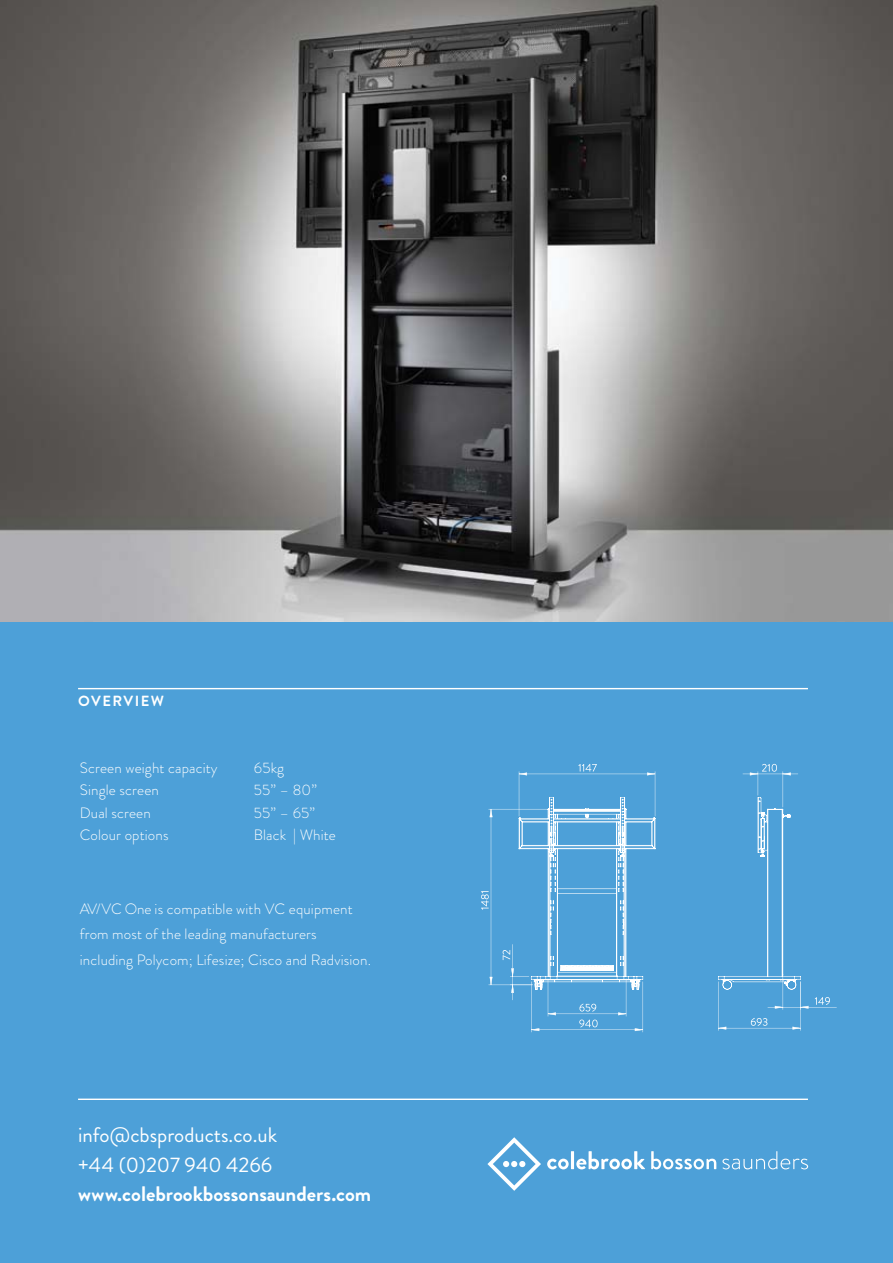
<style>
.page{position:relative;width:893px;height:1263px;background:#fff}
.page>*{position:absolute;margin:0;border:0;box-sizing:border-box;transform-origin:0 0}
.t1{font:21px/29.7px "Brandon Grotesque";color:#fff}
.t2{font:700 21px "Brandon Grotesque";color:#fff}
.t3{font:300 15px/25.5px "Brandon Grotesque";letter-spacing:.01em;color:#fff}
.t4{font:700 14.7px "Brandon Grotesque";letter-spacing:.095em;color:#fff}
</style>
<div class="page">
<div style="left:0;top:622px;width:893px;height:641px;background:#4da0d8"></div>
<hr style="left:78px;top:688px;width:730px;height:1px;background:#fff">
<svg style="left:547px;top:1159px;width:22px;height:10px"></svg>
<hr style="left:571px;top:1151px;width:3px;height:18px;background:#fff">
<svg style="left:576px;top:1151px;width:69px;height:18px"></svg>
<svg style="left:651px;top:1151px;width:65px;height:18px"></svg>
<svg style="left:722px;top:1151px;width:86px;height:18px"></svg>
<svg style="left:487px;top:1137px;width:54px;height:54px"></svg>
<hr style="left:78px;top:1098px;width:730px;height:2px;background:#fff">
<img style="left:0;top:0;width:893px;height:622px">
<svg style="left:481px;top:764px;width:174px;height:268px"></svg>
<svg style="left:718px;top:764px;width:119px;height:267px"></svg>
<p class="t4" style="left:78px;top:691px;width:87px">OVERVIEW</p>
<p class="t3" style="left:80px;top:755px;width:139px">Screen weight capacity</p>
<p class="t3" style="left:254px;top:755px;width:32px">65kg</p>
<p class="t3" style="left:80px;top:777px;width:81px">Single screen</p>
<p class="t3" style="left:254px;top:777px;width:65px">55” – 80”</p>
<p class="t3" style="left:80px;top:800px;width:72px">Dual screen</p>
<p class="t3" style="left:254px;top:800px;width:63px">55” – 65”</p>
<p class="t3" style="left:80px;top:822px;width:90px">Colour options</p>
<p class="t3" style="left:254px;top:822px;width:83px">Black | White</p>
<p class="t3" style="left:80px;top:896px;width:293px">AV/VC One is compatible with VC equipment from most of the leading manufacturers including Polycom; Lifesize; Cisco and Radvision.</p>
<h1 class="t1" style="left:78px;top:1120px;width:201px">info@cbsproducts.co.uk +44 (0)207 940 4266</h1>
<h1 class="t2" style="left:78px;top:1179px;width:295px">www.colebrookbossonsaunders.com</h1>
</div>
